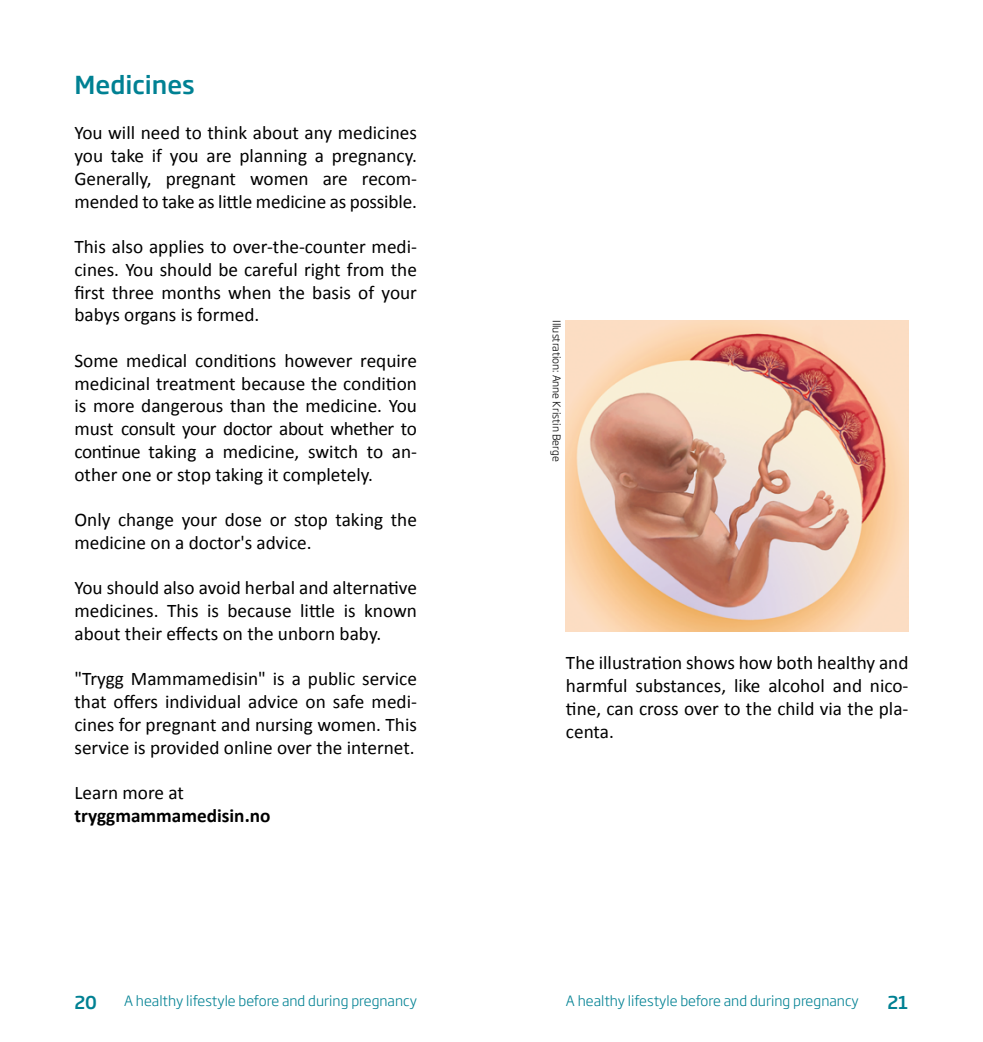
<style>
.page{position:relative;width:983px;height:1042px;background:#fff}
.page>*{position:absolute;margin:0;border:0;box-sizing:border-box;transform-origin:0 0}
.t1{font:500 24.5px "Soho Gothic Std";color:#008193}
.t2{font:19.25px/22.8px "Calibri";color:#000;text-align:justify}
.t3{font:700 19.25px "Calibri";color:#000}
.t4{font:500 17.5px "Soho Gothic Std";color:#008193}
.t5{font:300 14px "Soho Gothic Std";color:#008193}
.t6{font:300 10.5px "Soho Gothic Std";color:#000}
</style>
<div class="page">
<img style="left:566px;top:320px;width:342px;height:312px">
<p class="t1" style="left:74px;top:69px;width:122px">Medicines</p>
<p class="t2" style="left:74px;top:121px;width:344px">You will need to think about any medicines you take if you are planning a pregnancy.<br>Generally, pregnant women are recom&shy;mended to take as little medicine as possible.</p>
<p class="t2" style="left:74px;top:235px;width:344px">This also applies to over-the-counter medi&shy;cines. You should be careful right from the first three months when the basis of your babys organs is formed.</p>
<p class="t2" style="left:74px;top:349px;width:344px">Some medical conditions however require medicinal treatment because the condition is more dangerous than the medicine. You must consult your doctor about whether to continue taking a medicine, switch to an&shy;other one or stop taking it completely.</p>
<p class="t2" style="left:74px;top:508px;width:344px">Only change your dose or stop taking the medicine on a doctor's advice.</p>
<p class="t2" style="left:74px;top:577px;width:344px">You should also avoid herbal and alternative medicines. This is because little is known about their effects on the unborn baby.</p>
<p class="t2" style="left:74px;top:668px;width:344px">"Trygg Mammamedisin" is a public service that offers individual advice on safe medi&shy;cines for pregnant and nursing women. This service is provided online over the internet.</p>
<p class="t2" style="left:74px;top:781px;width:111px">Learn more at</p>
<p class="t3" style="left:74px;top:803px;width:197px">tryggmammamedisin.no</p>
<p class="t6" style="left:563px;top:320px;width:143px;rotate:90deg">Illustration: Anne Kristin Berge</p>
<p class="t2" style="left:566px;top:652px;width:344px">The illustration shows how both healthy and harmful substances, like alcohol and nico&shy;tine, can cross over to the child via the pla&shy;centa.</p>
<p class="t4" style="left:74px;top:991px;width:24px">20</p>
<p class="t5" style="left:124px;top:992px;width:294px">A healthy lifestyle before and during pregnancy</p>
<p class="t5" style="left:566px;top:992px;width:294px">A healthy lifestyle before and during pregnancy</p>
<p class="t4" style="left:887px;top:991px;width:23px">21</p>
</div>
